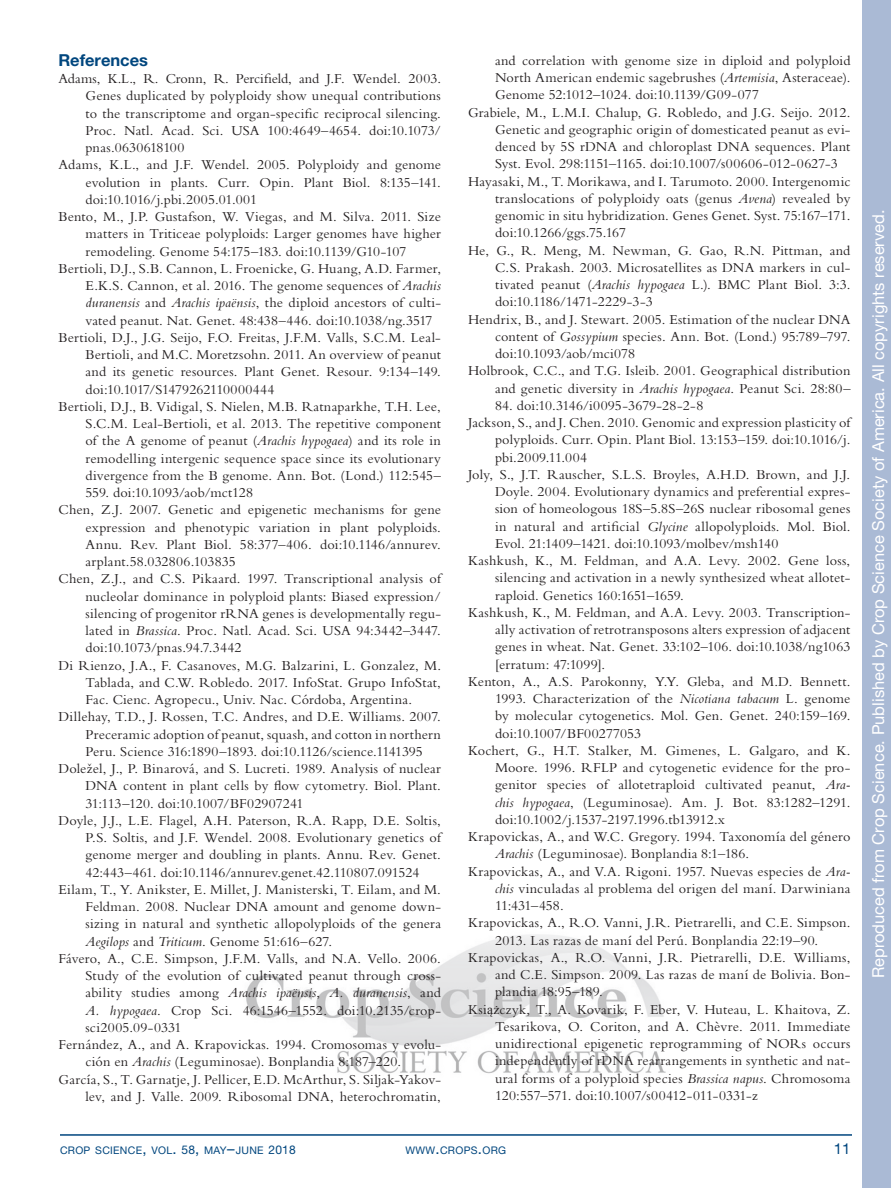
<style>
.page{position:relative;width:891px;height:1188px;background:#fff}
.page>*{position:absolute;margin:0;border:0;box-sizing:border-box;transform-origin:0 0}
.t1{font:16.5px "Helvetica Neue LT Std";color:#fff}
.Bib_Title{font:700 16.5px "Helvetica Neue LT Std";color:#00467e}
.t2{font:15px "Helvetica Neue LT Std";color:#00467e}
.Bib_Reference{font:14.25px/17.2px "Bembo Std";letter-spacing:.01em;color:#231f20;text-align:justify}
.t3{font:10.5px "Helvetica Neue LT Std";letter-spacing:.03em;color:#00467e}
.s1{font-style:italic}
.s2{font-family:"Times New Roman";font-size:13.5px}
.s3{font-size:15px}
.s4{font-size:12px}
</style>
<div class="page">
<hr style="left:60px;top:1134px;width:792px;height:2px;background:#00467e">
<div style="left:862px;top:0;width:29px;height:1188px;background:#aabad5"></div>
<img style="left:246px;top:934px;width:420px;height:140px">
<p class="Bib_Title" style="left:58px;top:50px;width:91px">References</p>
<p class="Bib_Reference" style="left:86px;top:70px;width:357px;text-indent:-27px">Adams, K.L., R. Cronn, R. Percifield, and J.F. Wendel. 2003.<br>Genes duplicated by polyploidy show unequal contributions to the transcriptome and organ-specific reciprocal silencing.<br>Proc. Natl. Acad. Sci. USA 100:4649–4654. doi:10.1073/ pnas.0630618100</p>
<p class="Bib_Reference" style="left:86px;top:156px;width:357px;text-indent:-27px">Adams, K.L., and J.F. Wendel. 2005. Polyploidy and genome evolution in plants. Curr. Opin. Plant Biol. 8:135–141. doi:10.1016/j.pbi.2005.01.001</p>
<p class="Bib_Reference" style="left:86px;top:208px;width:357px;text-indent:-27px">Bento, M., J.P. Gustafson, W. Viegas, and M. Silva. 2011. Size matters in Triticeae polyploids: Larger genomes have higher remodeling. Genome 54:175–183. doi:10.1139/G10-107</p>
<p class="Bib_Reference" style="left:86px;top:259px;width:357px;text-indent:-27px">Bertioli, D.J., S.B. Cannon, L. Froenicke, G. Huang, A.D. Farmer, E.K.S. Cannon, et al. 2016. The genome sequences of <span class="s1">Arachis duranensis</span> and <span class="s1">Arachis ipaënsis</span>, the diploid ancestors of culti&shy;vated peanut. Nat. Genet. 48:438–446. doi:10.1038/ng.3517</p>
<p class="Bib_Reference" style="left:86px;top:328px;width:357px;text-indent:-27px">Bertioli, D.J., J.G. Seijo, F.O. Freitas, J.F.M. Valls, S.C.M. Leal-Bertioli, and M.C. Moretzsohn. 2011. An overview of peanut and its genetic resources. Plant Genet. Resour. 9:134–149. doi:10.1017/S1479262110000444</p>
<p class="Bib_Reference" style="left:86px;top:397px;width:357px;text-indent:-27px">Bertioli, D.J., B. Vidigal, S. Nielen, M.B. Ratnaparkhe, T.H. Lee, S.C.M. Leal-Bertioli, et al. 2013. The repetitive component of the A genome of peanut (<span class="s1">Arachis hypogaea</span>) and its role in remodelling intergenic sequence space since its evolutionary divergence from the B genome. Ann. Bot. (Lond.) 112:545– 559. doi:10.1093/aob/mct128</p>
<p class="Bib_Reference" style="left:86px;top:501px;width:357px;text-indent:-27px">Chen, Z.J. 2007. Genetic and epigenetic mechanisms for gene expression and phenotypic variation in plant polyploids.<br>Annu. Rev. Plant Biol. 58:377–406. doi:10.1146/annurev. arplant.58.032806.103835</p>
<p class="Bib_Reference" style="left:86px;top:570px;width:357px;text-indent:-27px">Chen, Z.J., and C.S. Pikaard. 1997. Transcriptional analysis of nucleolar dominance in polyploid plants: Biased expression/ silencing of progenitor rRNA genes is developmentally regu&shy;lated in <span class="s1">Brassica</span>. Proc. Natl. Acad. Sci. USA 94:3442–3447. doi:10.1073/pnas.94.7.3442</p>
<p class="Bib_Reference" style="left:86px;top:656px;width:357px;text-indent:-27px">Di Rienzo, J.A., F. Casanoves, M.G. Balzarini, L. Gonzalez, M.<br>Tablada, and C.W. Robledo. 2017. InfoStat. Grupo InfoStat, Fac. Cienc. Agropecu., Univ. Nac. Córdoba, Argentina.</p>
<p class="Bib_Reference" style="left:86px;top:708px;width:357px;text-indent:-27px">Dillehay, T.D., J. Rossen, T.C. Andres, and D.E. Williams. 2007.<br>Preceramic adoption of peanut, squash, and cotton in northern Peru. Science 316:1890–1893. doi:10.1126/science.1141395</p>
<p class="Bib_Reference" style="left:86px;top:760px;width:357px;text-indent:-27px">Doležel, J., P. Binarová, and S. Lucreti. 1989. Analysis of nuclear DNA content in plant cells by flow cytometry. Biol. Plant.<br>31:113–120. doi:10.1007/BF02907241</p>
<p class="Bib_Reference" style="left:86px;top:811px;width:357px;text-indent:-27px">Doyle, J.J., L.E. Flagel, A.H. Paterson, R.A. Rapp, D.E. Soltis, P.S. Soltis, and J.F. Wendel. 2008. Evolutionary genetics of genome merger and doubling in plants. Annu. Rev. Genet.<br>42:443–461. doi:10.1146/annurev.genet.42.110807.091524</p>
<p class="Bib_Reference" style="left:86px;top:880px;width:357px;text-indent:-27px">Eilam, T., Y. Anikster, E. Millet, J. Manisterski, T. Eilam, and M.<br>Feldman. 2008. Nuclear DNA amount and genome down&shy;sizing in natural and synthetic allopolyploids of the genera <span class="s1">Aegilops</span> and <span class="s1">Triticum</span>. Genome 51:616–627.</p>
<p class="Bib_Reference" style="left:86px;top:949px;width:357px;text-indent:-27px">Fávero, A., C.E. Simpson, J.F.M. Valls, and N.A. Vello. 2006.<br>Study of the evolution of cultivated peanut through cross&shy;ability studies among <span class="s1">Arachis ipaënsis</span>, <span class="s1">A. duranensis</span>, and <span class="s1">A. hypogaea</span>. Crop Sci. 46:1546–1552. doi:10.2135/crop&shy;sci2005.09-0331</p>
<p class="Bib_Reference" style="left:86px;top:1036px;width:357px;text-indent:-27px">Fernández, A., and A. Krapovickas. 1994. Cromosomas y evolu&shy;ción en <span class="s1">Arachis</span> (Leguminosae). Bonplandia 8:187–220.</p>
<p class="Bib_Reference" style="left:58px;top:1070px;width:384px;text-align:right">García, S., T. Garnatje, J. Pellicer, E.D. McArthur, S. Siljak-Yakov&shy;lev, and J. Valle. 2009. Ribosomal DNA, heterochromatin,</p>
<p class="Bib_Reference" style="left:495px;top:51px;width:357px">and correlation with genome size in diploid and polyploid North American endemic sagebrushes (<span class="s1">Artemisia</span>, Asteraceae).<br>Genome 52:1012–1024. doi:10.1139/G09-077</p>
<p class="Bib_Reference" style="left:495px;top:103px;width:357px;text-indent:-27px">Grabiele, M., L.M.I. Chalup, G. Robledo, and J.G. Seijo. 2012.<br>Genetic and geographic origin of domesticated peanut as evi&shy;denced by 5S rDNA and chloroplast DNA sequences. Plant Syst. Evol. 298:1151–1165. doi:10.1007/s00606-012-0627-3</p>
<p class="Bib_Reference" style="left:495px;top:172px;width:357px;text-indent:-27px">Hayasaki, M., T. Morikawa, and I. Tarumoto. 2000. Intergenomic translocations of polyploidy oats (genus <span class="s1">Avena</span>) revealed by genomic in situ hybridization. Genes Genet. Syst. 75:167–171. doi:10.1266/ggs.75.167</p>
<p class="Bib_Reference" style="left:495px;top:241px;width:357px;text-indent:-27px">He, G., R. Meng, M. Newman, G. Gao, R.N. Pittman, and C.S. Prakash. 2003. Microsatellites as DNA markers in cul&shy;tivated peanut (<span class="s1">Arachis hypogaea</span> L.). BMC Plant Biol. 3:3. doi:10.1186/1471-2229-3-3</p>
<p class="Bib_Reference" style="left:495px;top:310px;width:357px;text-indent:-27px">Hendrix, B., and J. Stewart. 2005. Estimation of the nuclear DNA content of <span class="s1">Gossypium</span> species. Ann. Bot. (Lond.) 95:789–797. doi:10.1093/aob/mci078</p>
<p class="Bib_Reference" style="left:468px;top:362px;width:384px;text-align:right">Holbrook, C.C., and T.G. Isleib. 2001. Geographical distribution and genetic diversity in <span class="s1">Arachis hypogaea</span>. Peanut Sci. 28:80–</p>
<p class="Bib_Reference" style="left:495px;top:396px;width:210px">84. doi:10.3146/i0095-3679-28-2-8</p>
<p class="Bib_Reference" style="left:495px;top:414px;width:357px;text-indent:-27px">Jackson, S., and J. Chen. 2010. Genomic and expression plasticity of polyploids. Curr. Opin. Plant Biol. 13:153–159. doi:10.1016/j. pbi.2009.11.004</p>
<p class="Bib_Reference" style="left:495px;top:465px;width:357px;text-indent:-27px">Joly, S., J.T. Rauscher, S.L.S. Broyles, A.H.D. Brown, and J.J.<br>Doyle. 2004. Evolutionary dynamics and preferential expres&shy;sion of homeologous 18S–5.8S–26S nuclear ribosomal genes in natural and artificial <span class="s1">Glycine</span> allopolyploids. Mol. Biol.<br>Evol. 21:1409–1421. doi:10.1093/molbev/msh140</p>
<p class="Bib_Reference" style="left:495px;top:552px;width:357px;text-indent:-27px">Kashkush, K., M. Feldman, and A.A. Levy. 2002. Gene loss, silencing and activation in a newly synthesized wheat allotet&shy;raploid. Genetics 160:1651–1659.</p>
<p class="Bib_Reference" style="left:495px;top:603px;width:357px;text-indent:-27px">Kashkush, K., M. Feldman, and A.A. Levy. 2003. Transcription&shy;ally activation of retrotransposons alters expression of adjacent genes in wheat. Nat. Genet. 33:102–106. doi:10.1038/ng1063 [erratum: 47:1099].</p>
<p class="Bib_Reference" style="left:495px;top:672px;width:357px;text-indent:-27px">Kenton, A., A.S. Parokonny, Y.Y. Gleba, and M.D. Bennett.<br>1993. Characterization of the <span class="s1">Nicotiana tabacum</span> L. genome by molecular cytogenetics. Mol. Gen. Genet. 240:159–169. doi:10.1007/BF00277053</p>
<p class="Bib_Reference" style="left:495px;top:741px;width:357px;text-indent:-27px">Kochert, G., H.T. Stalker, M. Gimenes, L. Galgaro, and K.<br>Moore. 1996. RFLP and cytogenetic evidence for the pro&shy;genitor species of allotetraploid cultivated peanut, <span class="s1">Ara&shy;chis hypogaea</span>, (Leguminosae). Am. J. Bot. 83:1282–1291. doi:10.1002/j.1537-2197.1996.tb13912.x</p>
<p class="Bib_Reference" style="left:495px;top:828px;width:357px;text-indent:-27px">Krapovickas, A., and W.C. Gregory. 1994. Taxonomía del género<br><span class="s1">Arachis</span> (Leguminosae). Bonplandia 8:1–186.</p>
<p class="Bib_Reference" style="left:495px;top:862px;width:357px;text-indent:-27px">Krapovickas, A., and V.A. Rigoni. 1957. Nuevas especies de <span class="s1">Ara&shy;chis</span> vinculadas al problema del origen del maní. Darwiniana 11:431–458.</p>
<p class="Bib_Reference" style="left:468px;top:914px;width:384px;text-align:center">Krapovickas, A., R.O. Vanni, J.R. Pietrarelli, and C.E. Simpson.<br>2013. Las razas de maní del Perú. Bonplandia 22:19–90.</p>
<p class="Bib_Reference" style="left:495px;top:948px;width:357px;text-indent:-27px">Krapovickas, A., R.O. Vanni, J.R. Pietrarelli, D.E. Williams, and C.E. Simpson. 2009. Las razas de maní de Bolivia. Bon&shy;plandia 18:95–189.</p>
<p class="Bib_Reference" style="left:495px;top:1000px;width:357px;text-indent:-27px">Ksi<span class="s2">ąż</span>czyk, T., A. Kovarik, F. Eber, V. Huteau, L. Khaitova, Z.<br>Tesarikova, O. Coriton, and A. Chèvre. 2011. Immediate unidirectional epigenetic reprogramming of NORs occurs independently of rDNA rearrangements in synthetic and nat&shy;ural forms of a polyploid species <span class="s1">Brassica napus</span>. Chromosoma 120:557–571. doi:10.1007/s00412-011-0331-z</p>
<p class="t3" style="left:60px;top:1144px;width:237px">CROP SCIENCE<span class="s3">,</span> VOL<span class="s3">.</span> <span class="s4">58</span><span class="s3">,</span> MAY<span class="s3">–</span>JUNE <span class="s4">2018</span></p>
<p class="t3" style="left:406px;top:1144px;width:102px">WWW<span class="s3">.</span>CROPS<span class="s3">.</span>ORG</p>
<p class="t2" style="left:834px;top:1139px;width:18px">11</p>
<p class="t1" style="left:868px;top:978px;width:770px;rotate:-90deg">Reproduced from Crop Science. Published by Crop Science Society of America. All copyrights reserved.</p>
</div>
